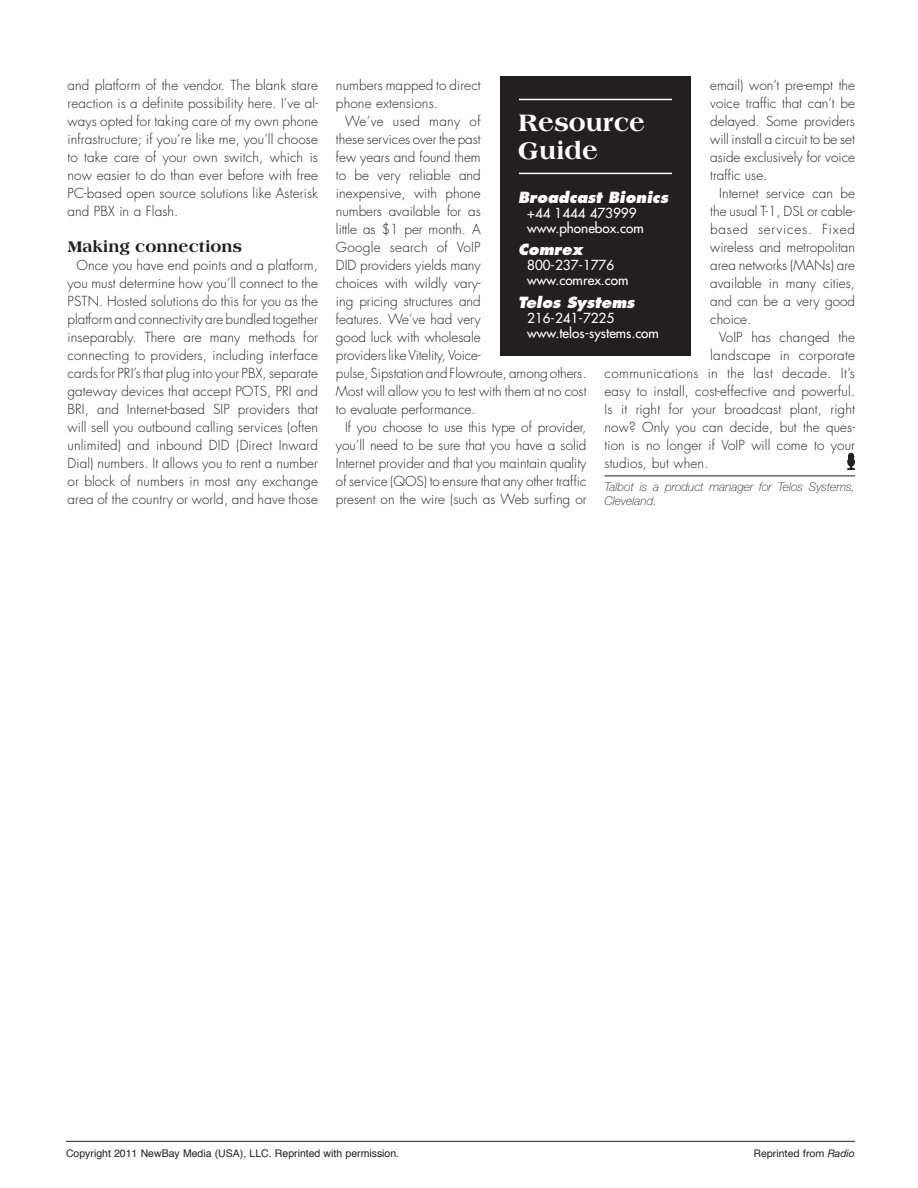
<style>
.page{position:relative;width:918px;height:1188px;background:#fff}
.page>*{position:absolute;margin:0;border:0;box-sizing:border-box;transform-origin:0 0}
.t1{font:800 25.5px/28.5px "Americana Std";color:#fff}
.t2{font:800 16.5px "Americana Std";color:#231f20}
.t3{font:italic 800 15px "Futura";color:#fff}
.t4{font:300 13.5px/18px "Futura";color:#231f20;text-align:justify}
.t5{font:13.5px/15px "Futura";color:#fff}
.t6{font:300 13.5px "Futura";letter-spacing:.03em;color:#231f20}
.t7{font:300 13.5px "Futura";letter-spacing:.025em;color:#231f20}
.t8{font:italic 100 12px/13.5px "Helvetica Neue";color:#231f20}
.t9{font:10.5px "Helvetica";color:#231f20}
.t10{font:10.5px "Helvetica Neue";color:#231f20}
.s1{font-style:italic}
</style>
<div class="page">
<hr style="left:66px;top:1141px;width:789px;height:1px;background:#231f20">
<hr style="left:604px;top:476px;width:251px;height:1px;background:#231f20">
<svg style="left:847px;top:453px;width:8px;height:17px"></svg>
<div style="left:500px;top:76px;width:191px;height:280px;background:#231f20"></div>
<hr style="left:519px;top:99px;width:153px;height:1px;background:#fff">
<hr style="left:519px;top:173px;width:153px;height:1px;background:#fff">
<p class="t4" style="left:68px;top:76px;width:252px">and platform of the vendor. The blank stare reaction is a definite possibility here. I’ve al&shy;ways opted for taking care of my own phone infrastructure; if you’re like me, you’ll choose to take care of your own switch, which is now easier to do than ever before with free PC-based open source solutions like Asterisk and PBX in a Flash.</p>
<p class="t2" style="left:68px;top:237px;width:176px">Making connections</p>
<p class="t4" style="left:67px;top:256px;width:252px;text-indent:9px">Once you have end points and a platform, you must determine how you’ll connect to the PSTN. Hosted solutions do this for you as the platform and connectivity are bundled together inseparably. There are many methods for connecting to providers, including interface cards for PRI’s that plug into your PBX, separate gateway devices that accept POTS, PRI and BRI, and Internet-based SIP providers that will sell you outbound calling services (often unlimited) and inbound DID (Direct Inward Dial) numbers. It allows you to rent a number or block of numbers in most any exchange area of the country or world, and have those</p>
<p class="t4" style="left:336px;top:76px;width:146px">numbers mapped to direct phone extensions.</p>
<p class="t4" style="left:336px;top:112px;width:252px;text-align:left;text-indent:9px">We’ve used many of<br>these services over the past<br>few years and found them<br>to be very reliable and<br>inexpensive, with phone<br>numbers available for as<br>little as $1 per month. A<br>Google search of VoIP<br>DID providers yields many<br>choices with wildly vary-<br>ing pricing structures and<br>features. We’ve had very<br>good luck with wholesale<br>providers like Vitelity, Voice-<br>pulse, Sipstation and Flowroute, among others.<br>Most will allow you to test with them at no cost to evaluate performance.</p>
<p class="t4" style="left:336px;top:418px;width:252px;text-indent:9px">If you choose to use this type of provider, you’ll need to be sure that you have a solid Internet provider and that you maintain quality of service (QOS) to ensure that any other traffic present on the wire (such as Web surfing or</p>
<p class="t4" style="left:710px;top:76px;width:146px">email) won’t pre-empt the voice traffic that can’t be delayed. Some providers will install a circuit to be set aside exclusively for voice traffic use.</p>
<p class="t4" style="left:710px;top:184px;width:146px;text-indent:9px">Internet service can be the usual T-1, DSL or cable&shy;based services. Fixed wireless and metropolitan area networks (MANs) are available in many cities, and can be a very good choice.</p>
<p class="t4" style="left:719px;top:328px;width:137px">VoIP has changed the</p>
<p class="t7" style="left:710px;top:347px;width:146px">landscape in corporate</p>
<p class="t6" style="left:605px;top:365px;width:252px">communications in the last decade. It’s</p>
<p class="t4" style="left:605px;top:382px;width:252px">easy to install, cost-effective and powerful.</p>
<p class="t4" style="left:605px;top:400px;width:252px">Is it right for your broadcast plant, right</p>
<p class="t4" style="left:605px;top:418px;width:252px">now? Only you can decide, but the ques-</p>
<p class="t4" style="left:605px;top:436px;width:252px">tion is no longer if VoIP will come to your</p>
<p class="t4" style="left:605px;top:454px;width:106px">studios, but when.</p>
<p class="t8" style="left:604px;top:480px;width:252px">Talbot is a product manager for Telos Systems,<br>Cleveland.</p>
<h1 class="t1" style="left:518px;top:108px;width:129px">Resource<br>Guide</h1>
<p class="t3" style="left:518px;top:188px;width:151px">Broadcast Bionics</p>
<p class="t5" style="left:527px;top:206px;width:118px">+44 1444 473999 www.phonebox.com</p>
<p class="t3" style="left:518px;top:240px;width:66px">Comrex</p>
<p class="t5" style="left:527px;top:258px;width:103px">800-237-1776 www.comrex.com</p>
<p class="t3" style="left:518px;top:293px;width:118px">Telos Systems</p>
<p class="t5" style="left:527px;top:311px;width:133px">216-241-7225 www.telos-systems.com</p>
<p class="t9" style="left:66px;top:1145px;width:335px">Copyright 2011 NewBay Media (USA), LLC. Reprinted with permission.</p>
<p class="t10" style="left:754px;top:1147px;width:103px">Reprinted from <span class="s1">Radio</span></p>
</div>
